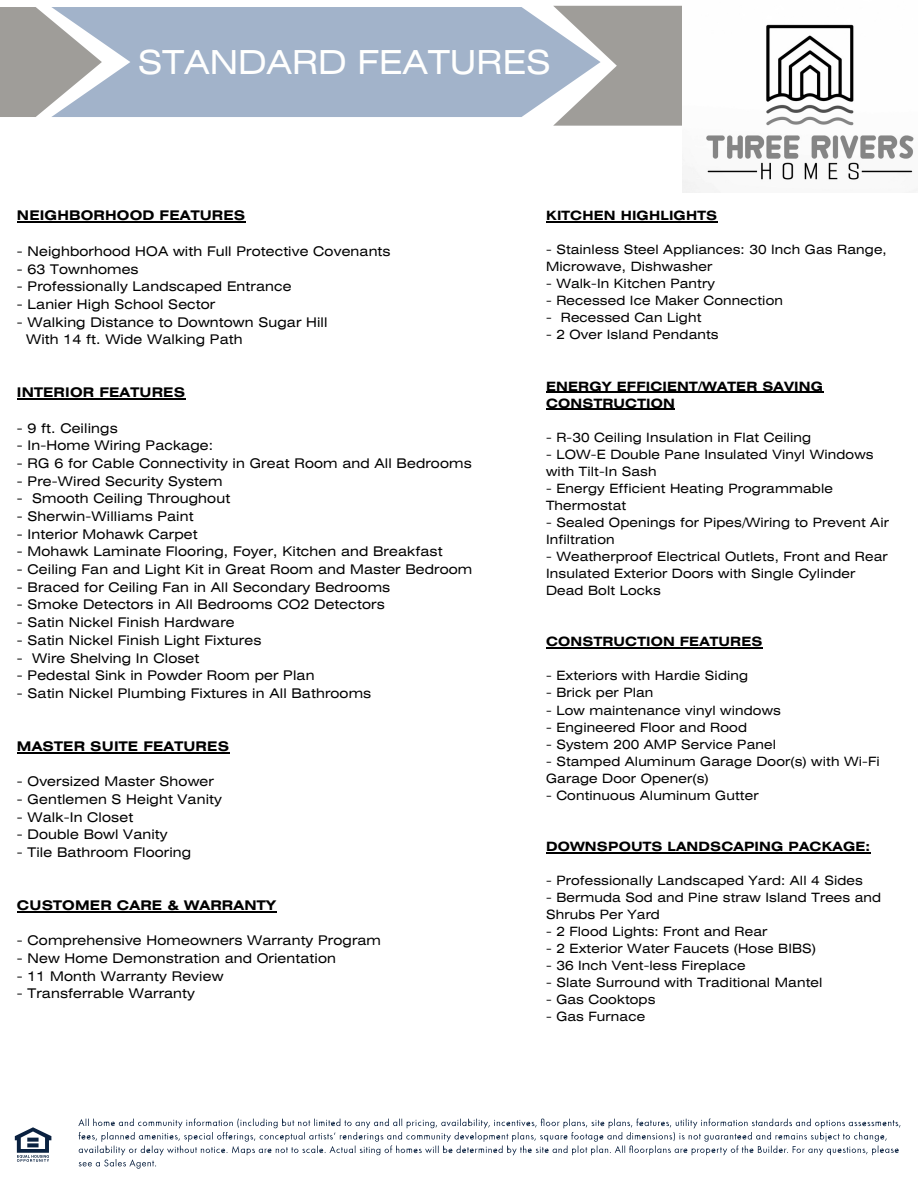
<style>
.page{position:relative;width:918px;height:1188px;background:#fff}
.page>*{position:absolute;margin:0;border:0;box-sizing:border-box;transform-origin:0 0}
.t1{font:45px "Helios Ext";color:#fffffe}
.t2{font:33px "Helios Ext";color:#fffffe}
.t3{font:13.2px "Helios Ext";letter-spacing:.01em;color:#000}
.t4{font:700 13.2px "Helios Ext";letter-spacing:.01em;color:#000}
.t5{font:12.75px/17.1px "Helios Ext";letter-spacing:.01em;color:#000}
.t6{font:700 12.75px/17.1px "Helios Ext";letter-spacing:.01em;color:#000}
</style>
<div class="page">
<svg style="left:15px;top:1127px;width:36px;height:35px"></svg>
<svg style="left:27px;top:1143px;width:12px;height:4px"></svg>
<svg style="left:27px;top:1138px;width:12px;height:4px"></svg>
<svg style="left:78px;top:1118px;width:823px;height:51px"></svg>
<div style="left:102px;top:7px;width:451px;height:110px;background:#a2b3ca"></div>
<svg style="left:0;top:7px;width:102px;height:110px"></svg>
<svg style="left:553px;top:6px;width:129px;height:120px;background:#adaead"></svg>
<img style="left:682px;top:24px;width:235px;height:168px">
<hr style="left:17px;top:222px;width:229px;height:1px;background:#000">
<hr style="left:17px;top:398px;width:168px;height:1px;background:#000">
<hr style="left:17px;top:752px;width:212px;height:1px;background:#000">
<hr style="left:17px;top:911px;width:259px;height:1px;background:#000">
<hr style="left:546px;top:221px;width:171px;height:1px;background:#000">
<hr style="left:546px;top:392px;width:277px;height:1px;background:#000">
<hr style="left:546px;top:409px;width:129px;height:1px;background:#000">
<hr style="left:546px;top:647px;width:217px;height:1px;background:#000">
<hr style="left:546px;top:852px;width:324px;height:1px;background:#000">
<h1 class="t1" style="left:137px;top:44px;width:407px">Available Homes</h1>
<h3 class="t2" style="left:138px;top:50px;width:414px">STANDARD FEATURES</h3>
<p class="t4" style="left:17px;top:211px;width:230px">NEIGHBORHOOD FEATURES</p>
<h4 class="t3" style="left:17px;top:246px;width:375px">- Neighborhood HOA with Full Protective Covenants</h4>
<p class="t3" style="left:17px;top:264px;width:123px">- 63 Townhomes</p>
<p class="t3" style="left:17px;top:282px;width:276px">- Professionally Landscaped Entrance</p>
<p class="t3" style="left:17px;top:299px;width:200px">- Lanier High School Sector</p>
<p class="t3" style="left:17px;top:317px;width:312px">- Walking Distance to Downtown Sugar Hill</p>
<p class="t3" style="left:26px;top:335px;width:218px">With 14 ft. Wide Walking Path</p>
<p class="t4" style="left:17px;top:388px;width:170px">INTERIOR FEATURES</p>
<h4 class="t3" style="left:17px;top:423px;width:102px">- 9 ft. Ceilings</h4>
<p class="t3" style="left:17px;top:441px;width:198px">- In-Home Wiring Package:</p>
<p class="t3" style="left:17px;top:458px;width:456px">- RG 6 for Cable Connectivity in Great Room and All Bedrooms</p>
<p class="t3" style="left:17px;top:476px;width:207px">- Pre-Wired Security System</p>
<p class="t3" style="left:17px;top:494px;width:215px">- Smooth Ceiling Throughout</p>
<p class="t3" style="left:17px;top:511px;width:178px">- Sherwin-Williams Paint</p>
<p class="t3" style="left:17px;top:529px;width:182px">- Interior Mohawk Carpet</p>
<p class="t3" style="left:17px;top:547px;width:427px">- Mohawk Laminate Flooring, Foyer, Kitchen and Breakfast</p>
<p class="t3" style="left:17px;top:565px;width:457px">- Ceiling Fan and Light Kit in Great Room and Master Bedroom</p>
<p class="t3" style="left:17px;top:582px;width:375px">- Braced for Ceiling Fan in All Secondary Bedrooms</p>
<p class="t3" style="left:17px;top:600px;width:369px">- Smoke Detectors in All Bedrooms CO2 Detectors</p>
<p class="t3" style="left:17px;top:618px;width:219px">- Satin Nickel Finish Hardware</p>
<p class="t3" style="left:17px;top:635px;width:246px">- Satin Nickel Finish Light Fixtures</p>
<p class="t3" style="left:17px;top:653px;width:184px">- Wire Shelving In Closet</p>
<p class="t3" style="left:17px;top:671px;width:299px">- Pedestal Sink in Powder Room per Plan</p>
<p class="t3" style="left:17px;top:688px;width:356px">- Satin Nickel Plumbing Fixtures in All Bathrooms</p>
<p class="t4" style="left:17px;top:741px;width:214px">MASTER SUITE FEATURES</p>
<h4 class="t3" style="left:17px;top:777px;width:198px">- Oversized Master Shower</h4>
<p class="t3" style="left:17px;top:794px;width:207px">- Gentlemen S Height Vanity</p>
<p class="t3" style="left:17px;top:812px;width:118px">- Walk-In Closet</p>
<p class="t3" style="left:17px;top:830px;width:152px">- Double Bowl Vanity</p>
<p class="t3" style="left:17px;top:847px;width:176px">- Tile Bathroom Flooring</p>
<p class="t4" style="left:17px;top:900px;width:261px">CUSTOMER CARE &amp; WARRANTY</p>
<h4 class="t3" style="left:17px;top:936px;width:366px">- Comprehensive Homeowners Warranty Program</h4>
<p class="t3" style="left:17px;top:954px;width:321px">- New Home Demonstration and Orientation</p>
<p class="t3" style="left:17px;top:971px;width:208px">- 11 Month Warranty Review</p>
<p class="t3" style="left:17px;top:989px;width:180px">- Transferrable Warranty</p>
<p class="t6" style="left:546px;top:208px;width:172px">KITCHEN HIGHLIGHTS</p>
<h4 class="t5" style="left:546px;top:242px;width:342px">- Stainless Steel Appliances: 30 Inch Gas Range,<br>Microwave, Dishwasher</h4>
<p class="t5" style="left:546px;top:276px;width:170px">- Walk-In Kitchen Pantry</p>
<p class="t5" style="left:546px;top:293px;width:238px">- Recessed Ice Maker Connection</p>
<p class="t5" style="left:546px;top:310px;width:157px">- Recessed Can Light</p>
<p class="t5" style="left:546px;top:328px;width:174px">- 2 Over Island Pendants</p>
<p class="t6" style="left:546px;top:379px;width:278px">ENERGY EFFICIENT/WATER SAVING<br>CONSTRUCTION</p>
<h4 class="t5" style="left:546px;top:430px;width:267px">- R-30 Ceiling Insulation in Flat Ceiling</h4>
<p class="t5" style="left:546px;top:447px;width:329px">- LOW-E Double Pane Insulated Vinyl Windows with Tilt-In Sash</p>
<p class="t5" style="left:546px;top:481px;width:288px">- Energy Efficient Heating Programmable<br>Thermostat</p>
<p class="t5" style="left:546px;top:515px;width:344px">- Sealed Openings for Pipes/Wiring to Prevent Air<br>Infiltration</p>
<p class="t5" style="left:546px;top:549px;width:343px">- Weatherproof Electrical Outlets, Front and Rear<br>Insulated Exterior Doors with Single Cylinder<br>Dead Bolt Locks</p>
<p class="t6" style="left:546px;top:634px;width:218px">CONSTRUCTION FEATURES</p>
<h4 class="t5" style="left:546px;top:668px;width:204px">- Exteriors with Hardie Siding</h4>
<p class="t5" style="left:546px;top:686px;width:109px">- Brick per Plan</p>
<p class="t5" style="left:546px;top:703px;width:236px">- Low maintenance vinyl windows</p>
<p class="t5" style="left:546px;top:720px;width:202px">- Engineered Floor and Rood</p>
<p class="t5" style="left:546px;top:737px;width:231px">- System 200 AMP Service Panel</p>
<p class="t5" style="left:546px;top:754px;width:335px">- Stamped Aluminum Garage Door(s) with Wi-Fi<br>Garage Door Opener(s)</p>
<p class="t5" style="left:546px;top:788px;width:214px">- Continuous Aluminum Gutter</p>
<p class="t6" style="left:546px;top:839px;width:326px">DOWNSPOUTS LANDSCAPING PACKAGE:</p>
<h4 class="t5" style="left:546px;top:873px;width:318px">- Professionally Landscaped Yard: All 4 Sides</h4>
<p class="t5" style="left:546px;top:890px;width:337px">- Bermuda Sod and Pine straw Island Trees and<br>Shrubs Per Yard</p>
<p class="t5" style="left:546px;top:924px;width:223px">- 2 Flood Lights: Front and Rear</p>
<p class="t5" style="left:546px;top:941px;width:271px">- 2 Exterior Water Faucets (Hose BIBS)</p>
<p class="t5" style="left:546px;top:958px;width:201px">- 36 Inch Vent-less Fireplace</p>
<p class="t5" style="left:546px;top:975px;width:278px">- Slate Surround with Traditional Mantel</p>
<p class="t5" style="left:546px;top:992px;width:111px">- Gas Cooktops</p>
<p class="t5" style="left:546px;top:1009px;width:101px">- Gas Furnace</p>
</div>
